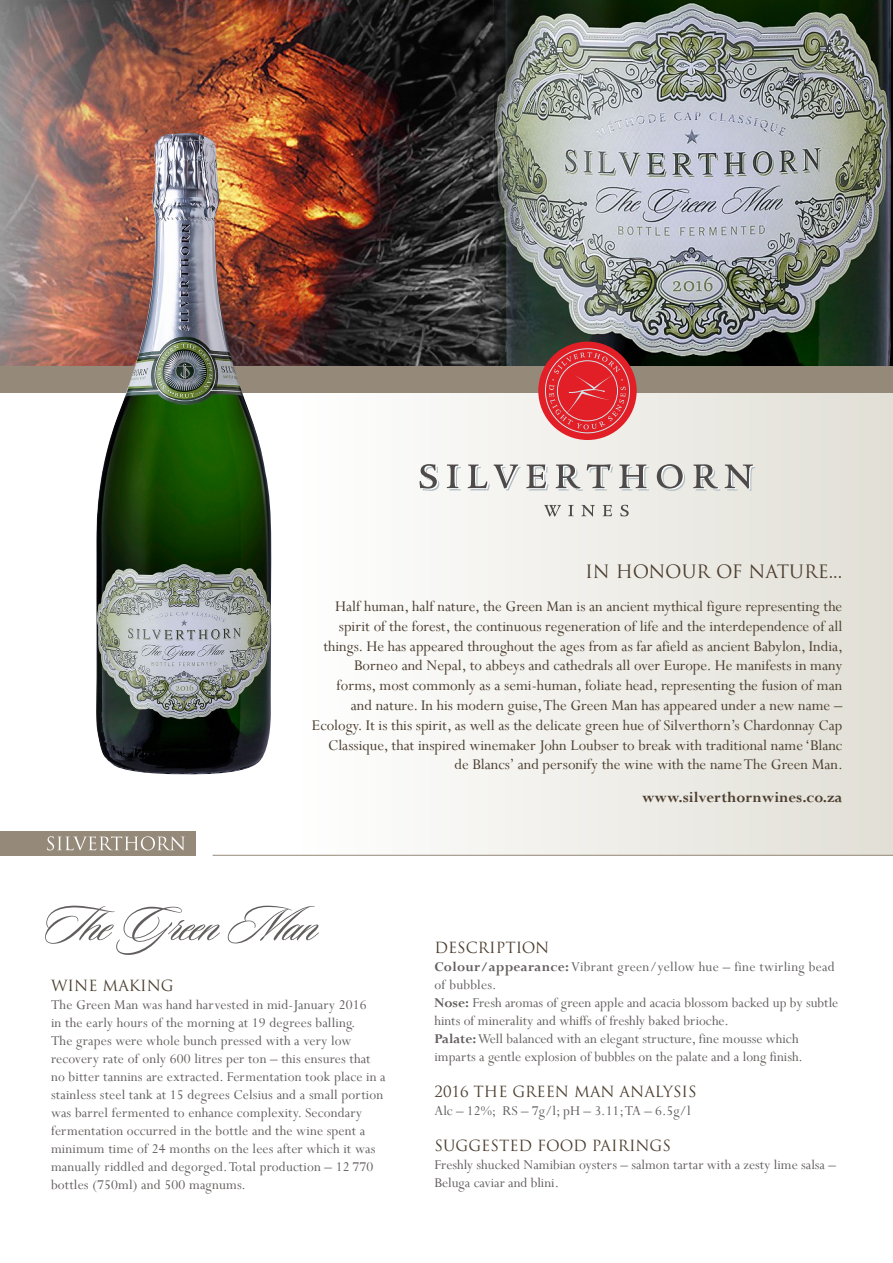
<style>
.page{position:relative;width:893px;height:1263px;background:#fff}
.page>*{position:absolute;margin:0;border:0;box-sizing:border-box;transform-origin:0 0}
.INTRO{font:18px "Trajan Pro";color:#4c3e2f}
.INTRO-2{font:16.5px/19.8px "Perpetua";color:#4c3e2f;text-align:right}
.INTRO-3{font:700 16.5px "Perpetua";color:#4c3e2f}
.BODYC{font:15px/18px "Perpetua";letter-spacing:.01em;color:#635f5e}
.heading2{font:15px "Trajan Pro";color:#4c3e2f}
.s1{font-weight:700}
</style>
<div class="page">
<div style="left:302px;top:379px;width:591px;height:476px;background:linear-gradient(to right,#fefefe,#e1dfd6)"></div>
<img style="left:0;top:0;width:893px;height:366px">
<div style="left:0;top:366px;width:893px;height:27px;background:#958a7a"></div>
<div style="left:0;top:831px;width:196px;height:24px;background:#958a7a"></div>
<img style="left:96px;top:133px;width:178px;height:642px">
<svg style="left:47px;top:836px;width:138px;height:14px"></svg>
<svg style="left:45px;top:905px;width:274px;height:50px"></svg>
<hr style="left:213px;top:855px;width:680px;height:1px;background:#958a7a">
<svg style="left:420px;top:464px;width:19px;height:27px"></svg>
<svg style="left:447px;top:464px;width:14px;height:26px"></svg>
<svg style="left:468px;top:464px;width:80px;height:27px"></svg>
<svg style="left:556px;top:464px;width:57px;height:27px"></svg>
<svg style="left:619px;top:464px;width:30px;height:26px"></svg>
<svg style="left:657px;top:464px;width:28px;height:27px"></svg>
<svg style="left:693px;top:464px;width:62px;height:27px"></svg>
<div style="left:538px;top:342px;width:99px;height:98px;background:#e21f26;border-radius:50%"></div>
<svg style="left:545px;top:349px;width:85px;height:84px"></svg>
<svg style="left:544px;top:505px;width:17px;height:11px"></svg>
<svg style="left:568px;top:505px;width:6px;height:11px"></svg>
<svg style="left:581px;top:505px;width:14px;height:11px"></svg>
<svg style="left:603px;top:505px;width:9px;height:11px"></svg>
<svg style="left:620px;top:505px;width:9px;height:11px"></svg>
<p class="INTRO" style="left:585px;top:560px;width:259px">IN HONOUR OF NATURE...</p>
<p class="INTRO-2" style="left:312px;top:596px;width:533px">Half human, half nature, the Green Man is an ancient mythical figure representing the spirit of the forest, the continuous regeneration of life and the interdependence of all things. He has appeared throughout the ages from as far afield as ancient Babylon, India, Borneo and Nepal, to abbeys and cathedrals all over Europe. He manifests in many forms, most commonly as a semi-human, foliate head, representing the fusion of man<br>and nature. In his modern guise, The Green Man has appeared under a new name – Ecology. It is this spirit, as well as the delicate green hue of Silverthorn’s Chardonnay Cap Classique, that inspired winemaker John Loubser to break with traditional name ‘Blanc de Blancs’ and personify the wine with the name The Green Man.</p>
<p class="INTRO-3" style="left:642px;top:787px;width:202px">www.silverthornwines.co.za</p>
<p class="heading2" style="left:51px;top:976px;width:124px">WINE MAKING</p>
<p class="BODYC" style="left:51px;top:996px;width:336px">The Green Man was hand harvested in mid-January 2016<br>in the early hours of the morning at 19 degrees balling.<br>The grapes were whole bunch pressed with a very low recovery rate of only 600 litres per ton – this ensures that no bitter tannins are extracted. Fermentation took place in a stainless steel tank at 15 degrees Celsius and a small portion was barrel fermented to enhance complexity. Secondary fermentation occurred in the bottle and the wine spent a minimum time of 24 months on the lees after which it was manually riddled and degorged. Total production – 12 770 bottles (750ml) and 500 magnums.</p>
<p class="heading2" style="left:434px;top:938px;width:116px">DESCRIPTION</p>
<p class="BODYC" style="left:434px;top:957px;width:402px"><span class="s1">Colour/appearance:</span> Vibrant green/yellow hue – fine twirling bead of bubbles.</p>
<p class="BODYC" style="left:434px;top:993px;width:405px"><span class="s1">Nose:</span> Fresh aromas of green apple and acacia blossom backed up by subtle hints of minerality and whiffs of freshly baked brioche.</p>
<p class="BODYC" style="left:434px;top:1029px;width:370px"><span class="s1">Palate:</span> Well balanced with an elegant structure, fine mousse which imparts a gentle explosion of bubbles on the palate and a long finish.</p>
<p class="heading2" style="left:434px;top:1082px;width:264px">2016 THE GREEN MAN ANALYSIS</p>
<p class="BODYC" style="left:434px;top:1101px;width:258px">Alc – 12%; RS – 7g/l; pH – 3.11; TA – 6.5g/l</p>
<p class="heading2" style="left:434px;top:1136px;width:238px">SUGGESTED FOOD PAIRINGS</p>
<p class="BODYC" style="left:434px;top:1155px;width:403px">Freshly shucked Namibian oysters – salmon tartar with a zesty lime salsa –<br>Beluga caviar and blini.</p>
</div>
